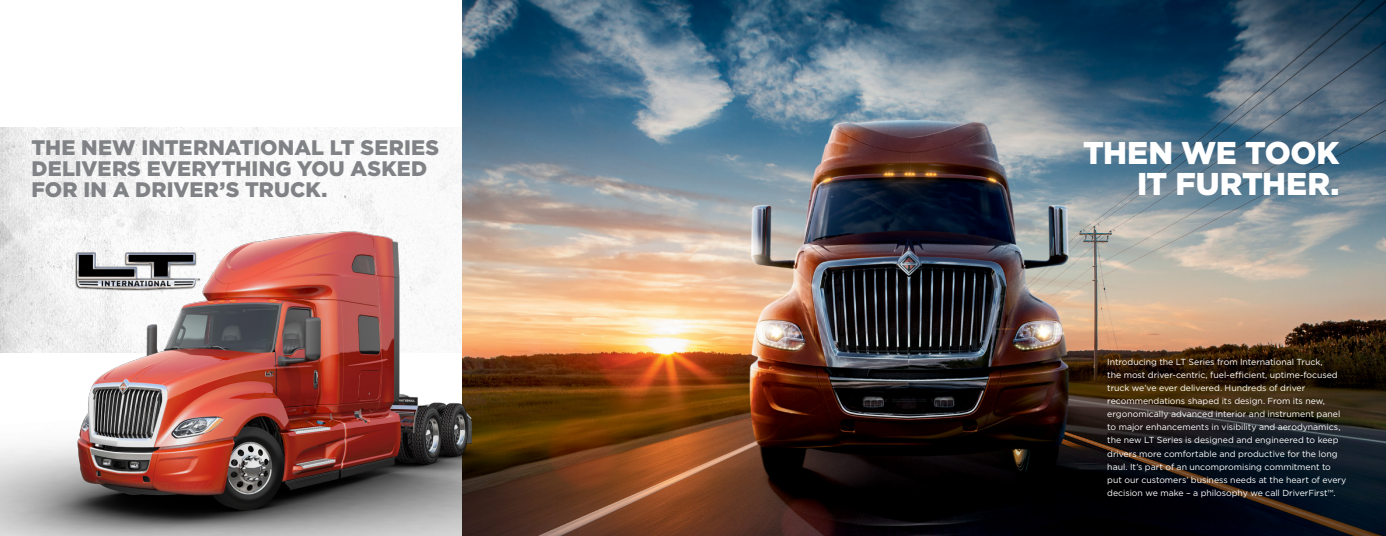
<style>
.page{position:relative;width:1386px;height:536px;background:#fff}
.page>*{position:absolute;margin:0;border:0;box-sizing:border-box;transform-origin:0 0}
.t1{font:900 31.5px/31.5px "Gotham";letter-spacing:-.01em;color:#fff;text-align:right}
.t2{font:900 21px/21px "Gotham";letter-spacing:.005em;color:#808285}
.t3{font:8.75px/13.1px "Gotham";letter-spacing:-.005em;color:#fff}
</style>
<div class="page">
<img style="left:0;top:127px;width:462px;height:85px">
<img style="left:462px;top:0;width:924px;height:536px">
<img style="left:0;top:212px;width:579px;height:324px">
<div style="left:75px;top:252px;width:126px;height:39px;background:#000;opacity:.75"></div>
<img style="left:75px;top:252px;width:127px;height:38px">
<h2 class="t2" style="left:32px;top:136px;width:409px">THE NEW INTERNATIONAL LT SERIES<br>DELIVERS EVERYTHING YOU ASKED<br>FOR IN A DRIVER’S TRUCK.</h2>
<h1 class="t1" style="left:1083px;top:136px;width:258px">THEN WE TOOK<br>IT FURTHER.</h1>
<p class="t3" style="left:1107px;top:354px;width:241px">Introducing the LT Series from International Truck,<br>the most driver-centric, fuel-efficient, uptime-focused truck we’ve ever delivered. Hundreds of driver recommendations shaped its design. From its new, ergonomically advanced interior and instrument panel to major enhancements in visibility and aerodynamics, the new LT Series is designed and engineered to keep drivers more comfortable and productive for the long haul. It’s part of an uncompromising commitment to put our customers’ business needs at the heart of every decision we make – a philosophy we call DriverFirst™.</p>
</div>
